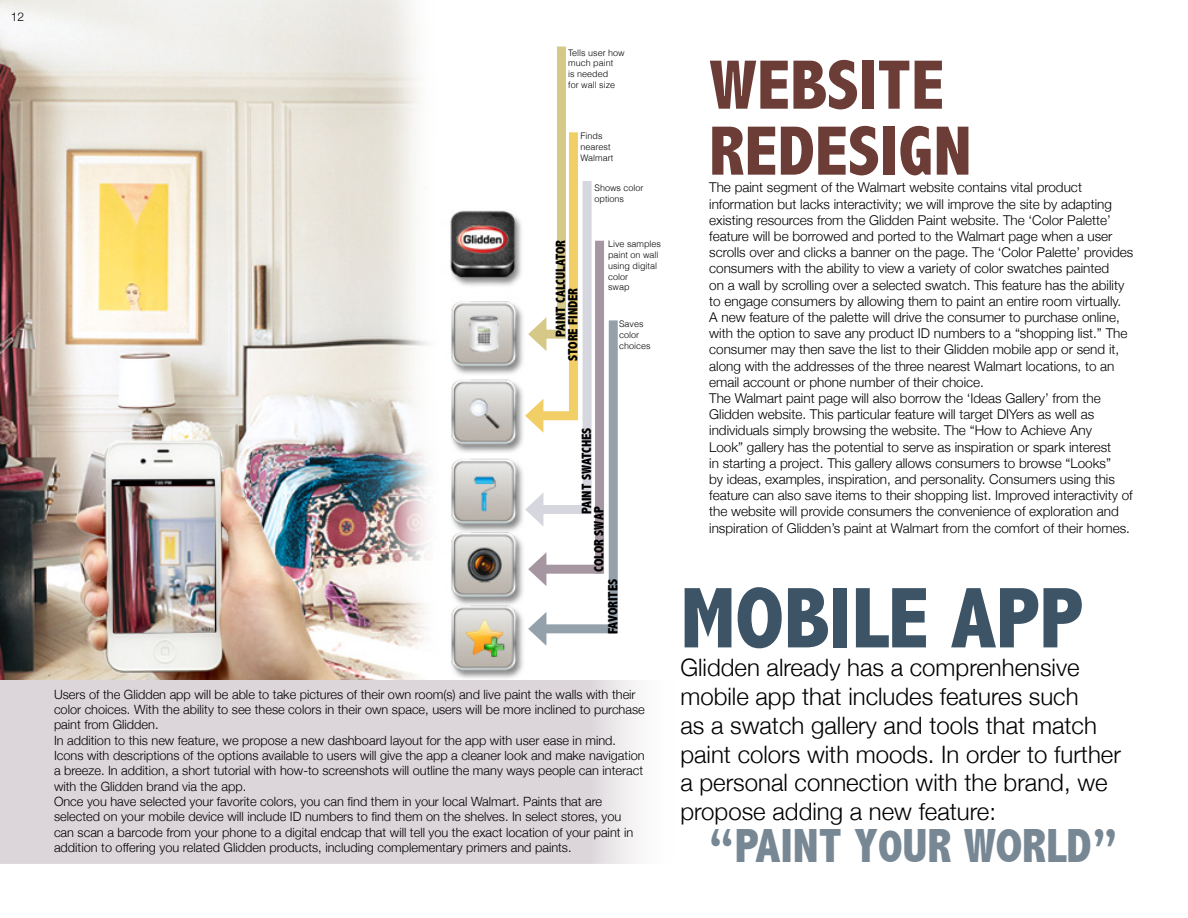
<style>
.page{position:relative;width:1188px;height:918px;background:#fff}
.page>*{position:absolute;margin:0;border:0;box-sizing:border-box;transform-origin:0 0}
.t1{font:800 condensed 87px "Abadi";color:#3d5466}
.t2{font:800 condensed 70.5px/66px "Abadi";color:#6c3d37}
.t3{font:800 condensed 48px "Abadi";color:#778794}
.t4{font:300 24px/28.8px "Helvetica Neue";color:#000}
.t5{font:300 13.5px/16.2px "Helvetica Neue";color:#000}
.t6{font:800 condensed 13.5px/12.5px "Abadi";color:#000}
.t7{font:300 12.75px/15.3px "Helvetica Neue";color:#000}
.t8{font:300 12px "Helvetica Neue";color:#000}
.t9{font:300 9px/10.8px "Helvetica";color:#000}
</style>
<div class="page">
<img style="left:0;top:0;width:618px;height:680px">
<div style="left:0;top:680px;width:680px;height:183px;background:#dcd6da"></div>
<div style="left:595px;top:241px;width:9px;height:333px;background:#a696a1"></div>
<div style="left:539px;top:565px;width:63px;height:9px;background:#a696a1"></div>
<svg style="left:528px;top:552px;width:18px;height:34px"></svg>
<div style="left:609px;top:320px;width:9px;height:313px;background:#94a1ab"></div>
<div style="left:539px;top:624px;width:77px;height:9px;background:#94a1ab"></div>
<svg style="left:528px;top:612px;width:18px;height:34px"></svg>
<div style="left:583px;top:181px;width:9px;height:333px;background:#d6d6de"></div>
<div style="left:536px;top:505px;width:53px;height:9px;background:#d6d6de"></div>
<svg style="left:525px;top:493px;width:18px;height:34px"></svg>
<div style="left:557px;top:46px;width:9px;height:285px;background:#d6c887"></div>
<div style="left:539px;top:330px;width:27px;height:9px;background:#d6c887"></div>
<svg style="left:528px;top:317px;width:18px;height:34px"></svg>
<div style="left:569px;top:132px;width:9px;height:284px;background:#f1ce66"></div>
<div style="left:536px;top:411px;width:42px;height:9px;background:#f1ce66"></div>
<svg style="left:525px;top:399px;width:18px;height:34px"></svg>
<p class="t8" style="left:11px;top:7px;width:15px">12</p>
<p class="t9" style="left:568px;top:47px;width:58px">Tells user how much paint<br>is needed<br>for wall size</p>
<p class="t9" style="left:581px;top:130px;width:34px">Finds nearest<br>Walmart</p>
<p class="t9" style="left:595px;top:182px;width:51px">Shows color options</p>
<p class="t9" style="left:608px;top:238px;width:55px">Live samples paint on wall using digital color<br>swap</p>
<p class="t9" style="left:619px;top:318px;width:33px">Saves color choices</p>
<p class="t6" style="left:555px;top:337px;width:98px;rotate:-90deg">PAINT CALCULATOR</p>
<p class="t6" style="left:567px;top:361px;width:75px;rotate:-90deg">STORE FINDER</p>
<p class="t6" style="left:581px;top:572px;width:146px;text-indent:58px;rotate:-90deg">PAINT SWATCHES<br>COLOR SWAP</p>
<p class="t6" style="left:607px;top:634px;width:57px;rotate:-90deg">FAVORITES</p>
<p class="t7" style="left:54px;top:686px;width:592px">Users of the Glidden app will be able to take pictures of their own room(s) and live paint the walls with their color choices. With the ability to see these colors in their own space, users will be more inclined to purchase paint from Glidden.<br>In addition to this new feature, we propose a new dashboard layout for the app with user ease in mind.<br>Icons with descriptions of the options available to users will give the app a cleaner look and make navigation a breeze. In addition, a short tutorial with how-to screenshots will outline the many ways people can interact with the Glidden brand via the app.<br>Once you have selected your favorite colors, you can find them in your local Walmart. Paints that are selected on your mobile device will include ID numbers to find them on the shelves. In select stores, you<br>can scan a barcode from your phone to a digital endcap that will tell you the exact location of your paint in addition to offering you related Glidden products, including complementary primers and paints.</p>
<h2 class="t2" style="left:709px;top:52px;width:264px">WEBSITE<br>REDESIGN</h2>
<p class="t5" style="left:709px;top:179px;width:426px">The paint segment of the Walmart website contains vital product information but lacks interactivity; we will improve the site by adapting existing resources from the Glidden Paint website. The ‘Color Palette’ feature will be borrowed and ported to the Walmart page when a user scrolls over and clicks a banner on the page. The ‘Color Palette’ provides consumers with the ability to view a variety of color swatches painted<br>on a wall by scrolling over a selected swatch. This feature has the ability to engage consumers by allowing them to paint an entire room virtually.<br>A new feature of the palette will drive the consumer to purchase online, with the option to save any product ID numbers to a “shopping list.” The consumer may then save the list to their Glidden mobile app or send it, along with the addresses of the three nearest Walmart locations, to an email account or phone number of their choice.<br>The Walmart paint page will also borrow the ‘Ideas Gallery’ from the Glidden website. This particular feature will target DIYers as well as individuals simply browsing the website. The “How to Achieve Any<br>Look” gallery has the potential to serve as inspiration or spark interest<br>in starting a project. This gallery allows consumers to browse “Looks”<br>by ideas, examples, inspiration, and personality. Consumers using this feature can also save items to their shopping list. Improved interactivity of the website will provide consumers the convenience of exploration and inspiration of Glidden’s paint at Walmart from the comfort of their homes.</p>
<h1 class="t1" style="left:680px;top:568px;width:404px">MOBILE APP</h1>
<h3 class="t4" style="left:680px;top:652px;width:442px">Glidden already has a comprenhensive mobile app that includes features such<br>as a swatch gallery and tools that match paint colors with moods. In order to further a personal connection with the brand, we propose adding a new feature:</h3>
<h3 class="t3" style="left:709px;top:818px;width:410px">“PAINT Y0UR WORLD”</h3>
</div>
